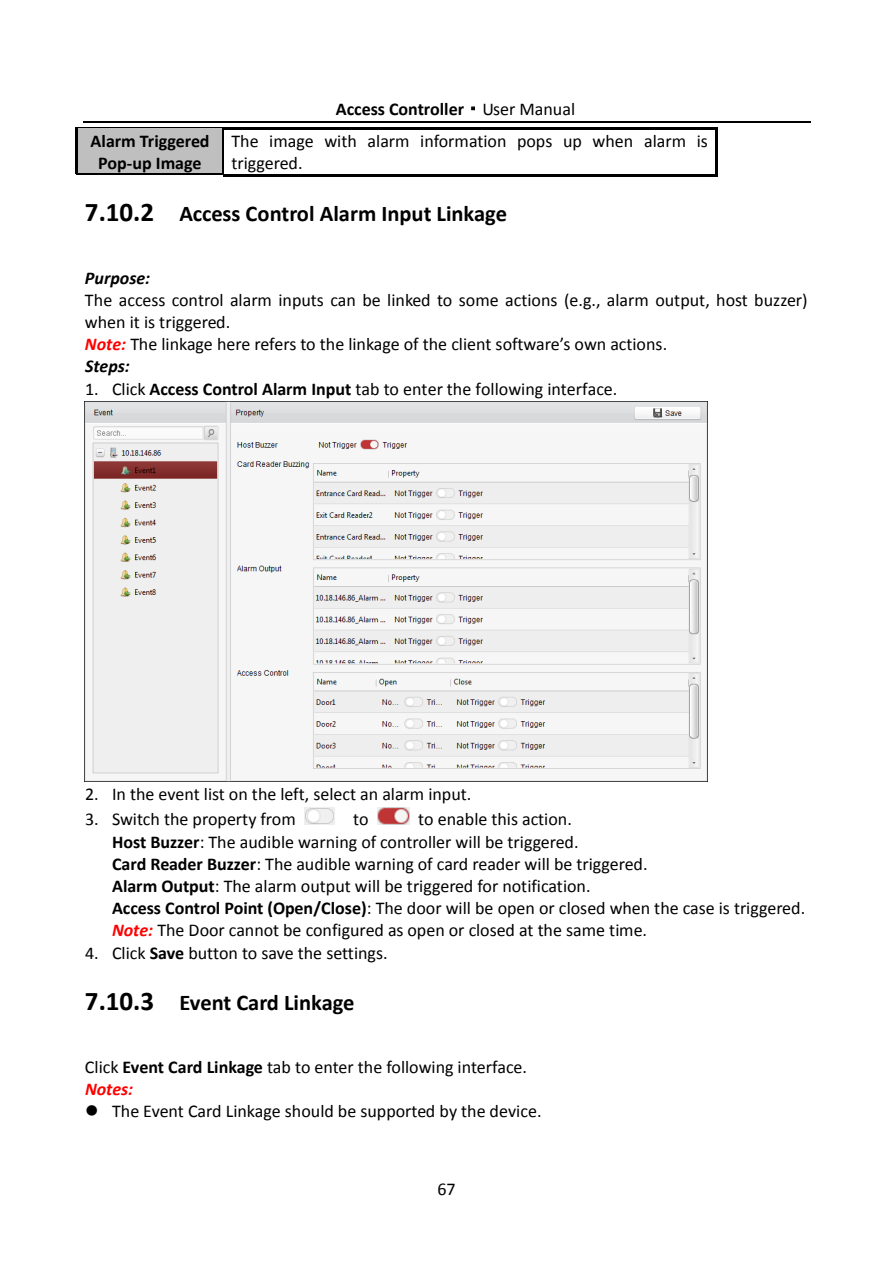
<style>
.page{position:relative;width:893px;height:1263px;background:#fff}
.page>*{position:absolute;margin:0;border:0;box-sizing:border-box;transform-origin:0 0}
.t1{font:700 22.5px "Calibri";color:#000}
.t2{font:18px/21.9px "Calibri";color:#000}
.t3{font:700 18px/21.9px "Calibri";letter-spacing:-.005em;color:#000;text-align:center}
.t4{font:italic 700 18px "Calibri";color:#000}
.s1{font-family:"Sim Hei";font-weight:400}
.s2{font-weight:400}
.s3{font-size:27px}
.s4{font-weight:700;font-style:italic;color:#f00}
.s5{font-weight:700;font-style:italic}
.s6{font-weight:700}
</style>
<div class="page">
<hr style="left:83px;top:122px;width:727px;height:1px;background:#000">
<div style="left:78px;top:130px;width:145px;height:44px;background:#bfbfbf"></div>
<hr style="left:78px;top:128px;width:145px;height:1px;background:#000">
<hr style="left:78px;top:129px;width:145px;height:1px;background:#bfbfbf">
<hr style="left:224px;top:128px;width:491px;height:2px;background:#000">
<hr style="left:76px;top:130px;width:2px;height:44px;background:#000">
<hr style="left:76px;top:174px;width:147px;height:1px;background:#000">
<hr style="left:223px;top:130px;width:1px;height:44px;background:#000">
<hr style="left:224px;top:174px;width:491px;height:2px;background:#000">
<hr style="left:715px;top:130px;width:2px;height:44px;background:#000">
<img style="left:85px;top:401px;width:623px;height:381px">
<img style="left:305px;top:808px;width:30px;height:17px">
<img style="left:377px;top:808px;width:32px;height:17px">
<p class="t3" style="left:336px;top:98px;width:241px">Access Controller<span class="s1">·</span><span class="s2">User Manual</span></p>
<p class="t3" style="left:91px;top:130px;width:120px">Alarm Triggered<br>Pop-up Image</p>
<p class="t2" style="left:231px;top:130px;width:478px">The image with alarm information pops up when alarm is triggered.</p>
<p class="t1" style="left:85px;top:199px;width:423px"><span class="s3">7.10.2</span> Access Control Alarm Input Linkage</p>
<p class="t4" style="left:85px;top:266px;width:67px">Purpose:</p>
<p class="t2" style="left:85px;top:289px;width:724px">The access control alarm inputs can be linked to some actions (e.g., alarm output, host buzzer) when it is triggered.<br><span class="s4">Note:</span> The linkage here refers to the linkage of the client software’s own actions.<br><span class="s5">Steps:</span></p>
<p class="t2" style="left:85px;top:378px;width:534px">1. Click <span class="s6">Access Control Alarm Input</span> tab to enter the following interface.</p>
<p class="t2" style="left:85px;top:784px;width:388px">2. In the event list on the left, select an alarm input.</p>
<p class="t2" style="left:85px;top:808px;width:212px">3. Switch the property from</p>
<p class="t2" style="left:353px;top:808px;width:17px">to</p>
<p class="t2" style="left:112px;top:808px;width:695px;text-indent:306px">to enable this action.<br><span class="s6">Host Buzzer</span>: The audible warning of controller will be triggered.<br><span class="s6">Card Reader Buzzer</span>: The audible warning of card reader will be triggered.<br><span class="s6">Alarm Output</span>: The alarm output will be triggered for notification.<br><span class="s6">Access Control Point (Open/Close)</span>: The door will be open or closed when the case is triggered.<br><span class="s4">Note:</span> The Door cannot be configured as open or closed at the same time.</p>
<p class="t2" style="left:85px;top:942px;width:304px">4. Click <span class="s6">Save</span> button to save the settings.</p>
<p class="t1" style="left:85px;top:988px;width:271px"><span class="s3">7.10.3</span> Event Card Linkage</p>
<p class="t2" style="left:85px;top:1056px;width:444px">Click <span class="s6">Event Card Linkage</span> tab to enter the following interface.<br><span class="s4">Notes:</span></p>
<p class="t2" style="left:85px;top:1100px;width:458px">● The Event Card Linkage should be supported by the device.</p>
<p class="t2" style="left:438px;top:1178px;width:20px">67</p>
</div>
